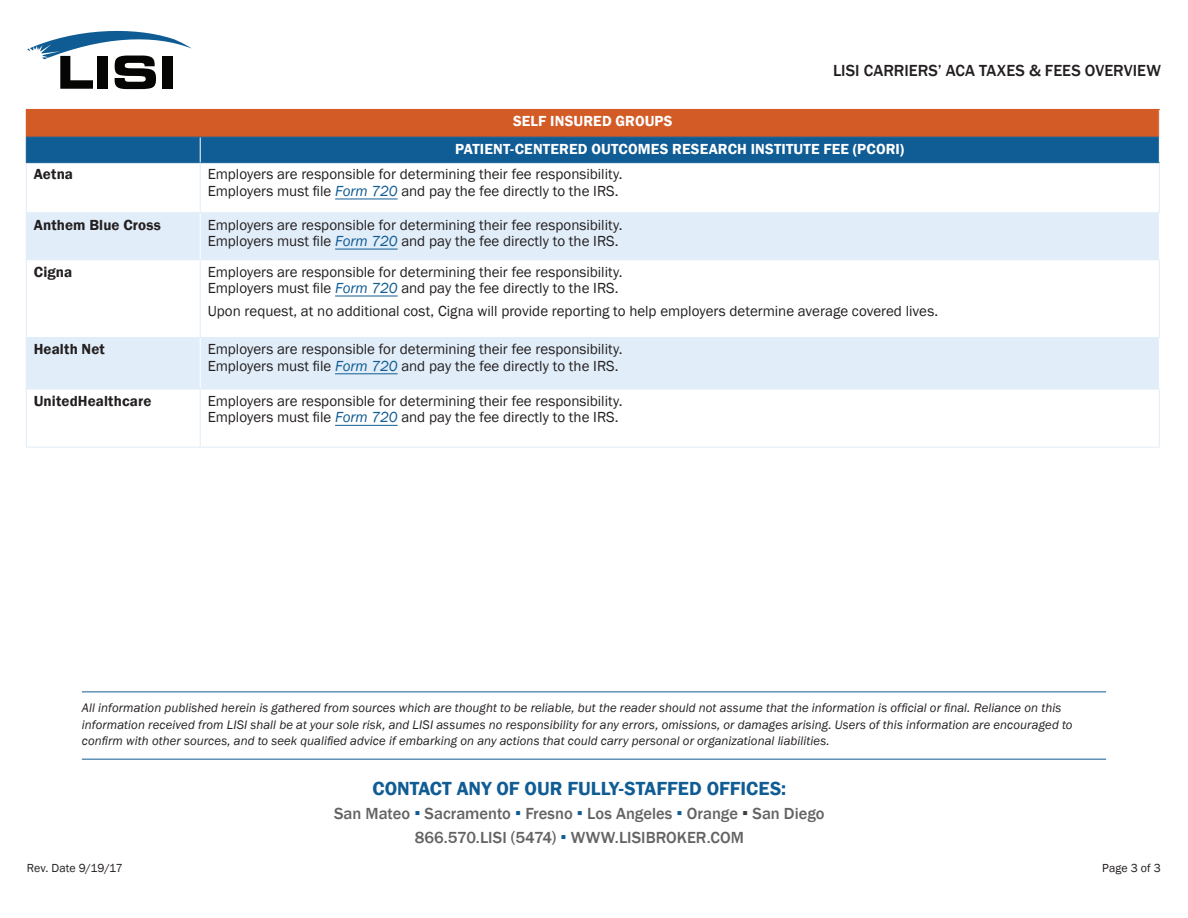
<style>
.page{position:relative;width:1188px;height:918px;background:#fff}
.page>*{position:absolute;margin:0;border:0;box-sizing:border-box;transform-origin:0 0}
.t1{font:600 19.5px "Franklin Gothic";color:#105c94}
.t2{font:500 16.5px/24px "Franklin Gothic";color:#626362;text-align:center}
.t3{font:500 16.5px "Franklin Gothic";letter-spacing:.005em;color:#231f20}
.Table_bodycopy{font:15px "Franklin Gothic";color:#231f20}
.Table_header_centere{font:600 15px "Franklin Gothic";letter-spacing:.01em;color:#fff}
.Table_bodycopy_Bold{font:600 15px "Franklin Gothic";letter-spacing:.01em;color:#231f20}
.Table_header{font:600 15px "Franklin Gothic";letter-spacing:.01em;color:#fff}
.t4{font:italic 12.75px/16.5px "Franklin Gothic";letter-spacing:.005em;color:#231f20}
.t5{font:12px "Franklin Gothic";letter-spacing:.005em;color:#231f20}
.s1{font-style:italic;color:#105c94}
.s2{color:#105c94}
.s3{color:#3e3e3f}
</style>
<div class="page">
<svg style="left:27px;top:31px;width:165px;height:58px"></svg>
<div style="left:163px;top:56px;width:10px;height:33px;background:#050504"></div>
<hr style="left:82px;top:692px;width:1024px;height:1px;background:#105c94">
<hr style="left:82px;top:759px;width:1024px;height:1px;background:#105c94">
<svg style="left:27px;top:213px;width:1132px;height:176px;fill:#e1edf8"></svg>
<hr style="left:26px;top:213px;width:1px;height:46px;background:#e1edf8">
<hr style="left:26px;top:212px;width:174px;height:1px;background:#e1edf8">
<hr style="left:26px;top:259px;width:174px;height:1px;background:#e1edf8">
<hr style="left:200px;top:213px;width:1px;height:46px;background:#fff">
<hr style="left:200px;top:212px;width:960px;height:1px;background:#e1edf8">
<hr style="left:200px;top:259px;width:960px;height:1px;background:#e1edf8">
<hr style="left:26px;top:338px;width:1px;height:51px;background:#e1edf8">
<hr style="left:26px;top:337px;width:174px;height:1px;background:#e1edf8">
<hr style="left:200px;top:337px;width:960px;height:1px;background:#e1edf8">
<hr style="left:200px;top:338px;width:1px;height:51px;background:#fff">
<hr style="left:26px;top:109px;width:174px;height:1px;background:#d35b26">
<hr style="left:200px;top:109px;width:960px;height:1px;background:#d35b26">
<hr style="left:26px;top:389px;width:1px;height:58px;background:#e1edf8">
<hr style="left:26px;top:389px;width:174px;height:1px;background:#e1edf8">
<hr style="left:200px;top:389px;width:960px;height:1px;background:#e1edf8">
<hr style="left:200px;top:389px;width:1px;height:58px;background:#e1edf8">
<hr style="left:1159px;top:389px;width:1px;height:58px;background:#e1edf8">
<hr style="left:26px;top:447px;width:174px;height:1px;background:#e1edf8">
<hr style="left:200px;top:447px;width:960px;height:1px;background:#e1edf8">
<svg style="left:26px;top:110px;width:1134px;height:53px;background:#725c5d"></svg>
<hr style="left:26px;top:163px;width:1px;height:49px;background:#e1edf8">
<hr style="left:200px;top:163px;width:1px;height:49px;background:#e1edf8">
<hr style="left:1159px;top:163px;width:1px;height:49px;background:#e1edf8">
<hr style="left:26px;top:260px;width:1px;height:77px;background:#e1edf8">
<hr style="left:200px;top:260px;width:1px;height:77px;background:#e1edf8">
<hr style="left:1159px;top:260px;width:1px;height:77px;background:#e1edf8">
<hr style="left:335px;top:199px;width:63px;height:1px;background:#105c94">
<hr style="left:335px;top:249px;width:63px;height:1px;background:#105c94">
<hr style="left:335px;top:296px;width:63px;height:1px;background:#105c94">
<hr style="left:335px;top:373px;width:63px;height:1px;background:#105c94">
<hr style="left:335px;top:425px;width:63px;height:1px;background:#105c94">
<p class="t3" style="left:833px;top:60px;width:329px">LISI CARRIERS’ ACA TAXES &amp; FEES OVERVIEW</p>
<p class="Table_header" style="left:513px;top:112px;width:161px">SELF INSURED GROUPS</p>
<p class="Table_header_centere" style="left:455px;top:140px;width:450px">PATIENT-CENTERED OUTCOMES RESEARCH INSTITUTE FEE (PCORI)</p>
<p class="Table_bodycopy_Bold" style="left:34px;top:165px;width:41px">Aetna</p>
<p class="Table_bodycopy" style="left:208px;top:165px;width:416px">Employers are responsible for determining their fee responsibility.</p>
<p class="Table_bodycopy" style="left:208px;top:182px;width:412px">Employers must file <span class="s1">Form 720</span> and pay the fee directly to the IRS.</p>
<p class="Table_bodycopy_Bold" style="left:34px;top:215px;width:129px">Anthem Blue Cross</p>
<p class="Table_bodycopy" style="left:208px;top:215px;width:416px">Employers are responsible for determining their fee responsibility.</p>
<p class="Table_bodycopy" style="left:208px;top:232px;width:412px">Employers must file <span class="s1">Form 720</span> and pay the fee directly to the IRS.</p>
<p class="Table_bodycopy_Bold" style="left:34px;top:262px;width:40px">Cigna</p>
<p class="Table_bodycopy" style="left:208px;top:262px;width:416px">Employers are responsible for determining their fee responsibility.</p>
<p class="Table_bodycopy" style="left:208px;top:279px;width:412px">Employers must file <span class="s1">Form 720</span> and pay the fee directly to the IRS.</p>
<p class="Table_bodycopy" style="left:208px;top:302px;width:732px">Upon request, at no additional cost, Cigna will provide reporting to help employers determine average covered lives.</p>
<p class="Table_bodycopy_Bold" style="left:34px;top:340px;width:73px">Health Net</p>
<p class="Table_bodycopy" style="left:208px;top:340px;width:416px">Employers are responsible for determining their fee responsibility.</p>
<p class="Table_bodycopy" style="left:208px;top:356px;width:412px">Employers must file <span class="s1">Form 720</span> and pay the fee directly to the IRS.</p>
<p class="Table_bodycopy_Bold" style="left:34px;top:392px;width:119px">UnitedHealthcare</p>
<p class="Table_bodycopy" style="left:208px;top:392px;width:416px">Employers are responsible for determining their fee responsibility.</p>
<p class="Table_bodycopy" style="left:208px;top:408px;width:412px">Employers must file <span class="s1">Form 720</span> and pay the fee directly to the IRS.</p>
<p class="t4" style="left:82px;top:700px;width:992px">All information published herein is gathered from sources which are thought to be reliable, but the reader should not assume that the information is official or final. Reliance on this information received from LISI shall be at your sole risk, and LISI assumes no responsibility for any errors, omissions, or damages arising. Users of this information are encouraged to confirm with other sources, and to seek qualified advice if embarking on any actions that could carry personal or organizational liabilities.</p>
<p class="t5" style="left:27px;top:860px;width:97px">Rev. Date 9/19/17</p>
<h1 class="t1" style="left:372px;top:777px;width:415px">CONTACT ANY OF OUR FULLY-STAFFED OFFICES:</h1>
<p class="t2" style="left:334px;top:802px;width:492px">San Mateo <span class="s2">▪</span> Sacramento <span class="s2">▪</span> Fresno <span class="s2">▪</span> Los Angeles <span class="s2">▪</span> Orange <span class="s3">▪</span> San Diego<br>866.570.LISI (5474) <span class="s2">▪</span> WWW.LISIBROKER.COM</p>
<p class="t5" style="left:1102px;top:860px;width:60px">Page 3 of 3</p>
</div>
